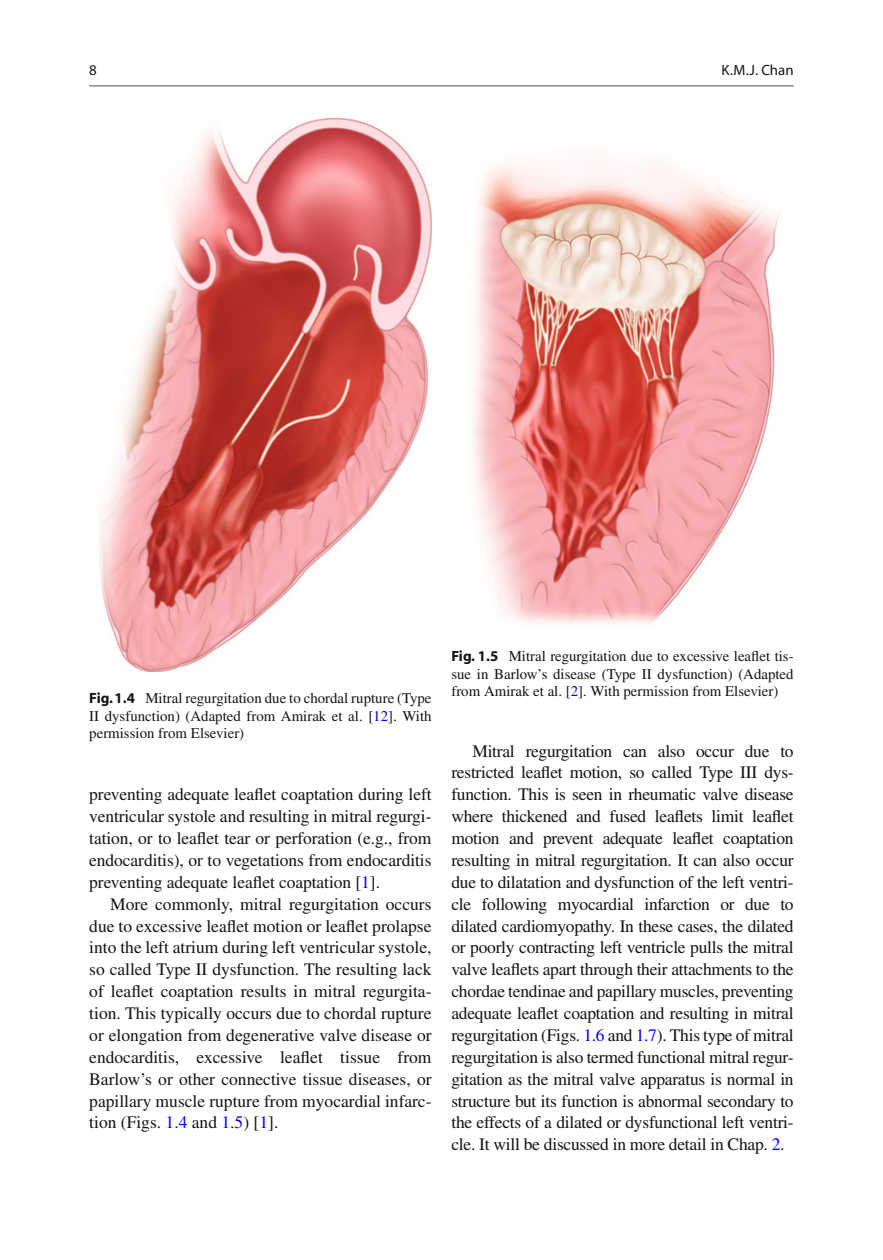
<style>
.page{position:relative;width:883px;height:1260px;background:#fff}
.page>*{position:absolute;margin:0;border:0;box-sizing:border-box;transform-origin:0 0}
.t1{font:17.5px/21.9px "Hmctnl Yclbdg Times";letter-spacing:-.005em;color:#131413;text-align:justify}
.t2{font:14.88px/17.5px "Hmctnl Yclbdg Times";color:#131413;text-align:justify}
.t3{font:14.88px "Drqrvv Pssxhy Myriad";color:#131413}
.s1{font-family:"Wlxdrq Vpxwsv Myriad";font-weight:700}
.s2{color:#0000fa}
</style>
<div class="page">
<img style="left:99px;top:117px;width:333px;height:555px">
<img style="left:472px;top:162px;width:307px;height:463px">
<hr style="left:89px;top:85px;width:705px;height:2px;background:#989898">
<p class="t3" style="left:89px;top:64px;width:9px">8</p>
<p class="t3" style="left:722px;top:64px;width:74px">K.M.J. Chan</p>
<p class="t2" style="left:89px;top:691px;width:344px"><span class="s1">Fig. 1.4</span> Mitral regurgitation due to chordal rupture (Type II dysfunction) (Adapted from Amirak et al. [ <span class="s2">12</span> ]. With permission from Elsevier)</p>
<p class="t1" style="left:89px;top:785px;width:344px">preventing adequate leaflet coaptation during left ventricular systole and resulting in mitral regurgi&shy;tation, or to leaflet tear or perforation (e.g., from endocarditis), or to vegetations from endocarditis preventing adequate leaflet coaptation [ <span class="s2">1</span> ].</p>
<p class="t1" style="left:89px;top:895px;width:344px;text-indent:21px">More commonly, mitral regurgitation occurs due to excessive leaflet motion or leaflet prolapse into the left atrium during left ventricular systole, so called Type II dysfunction. The resulting lack of leaflet coaptation results in mitral regurgita&shy;tion. This typically occurs due to chordal rupture or elongation from degenerative valve disease or endocarditis, excessive leaflet tissue from Barlow’s or other connective tissue diseases, or papillary muscle rupture from myocardial infarc&shy;tion (Figs. <span class="s2">1.4</span> and <span class="s2">1.5</span> ) [ <span class="s2">1</span> ].</p>
<p class="t2" style="left:451px;top:649px;width:344px"><span class="s1">Fig. 1.5</span> Mitral regurgitation due to excessive leaflet tis&shy;sue in Barlow’s disease (Type II dysfunction) (Adapted from Amirak et al. [ <span class="s2">2</span> ]. With permission from Elsevier)</p>
<p class="t1" style="left:451px;top:741px;width:344px;text-indent:21px">Mitral regurgitation can also occur due to restricted leaflet motion, so called Type III dys&shy;function. This is seen in rheumatic valve disease where thickened and fused leaflets limit leaflet motion and prevent adequate leaflet coaptation resulting in mitral regurgitation. It can also occur due to dilatation and dysfunction of the left ventri&shy;cle following myocardial infarction or due to dilated cardiomyopathy. In these cases, the dilated or poorly contracting left ventricle pulls the mitral valve leaflets apart through their attachments to the chordae tendinae and papillary muscles, preventing adequate leaflet coaptation and resulting in mitral regurgitation (Figs. <span class="s2">1.6</span> and <span class="s2">1.7</span> ). This type of mitral regurgitation is also termed functional mitral regur&shy;gitation as the mitral valve apparatus is normal in structure but its function is abnormal secondary to the effects of a dilated or dysfunctional left ventri&shy;cle. It will be discussed in more detail in Chap. <span class="s2">2</span>.</p>
</div>
